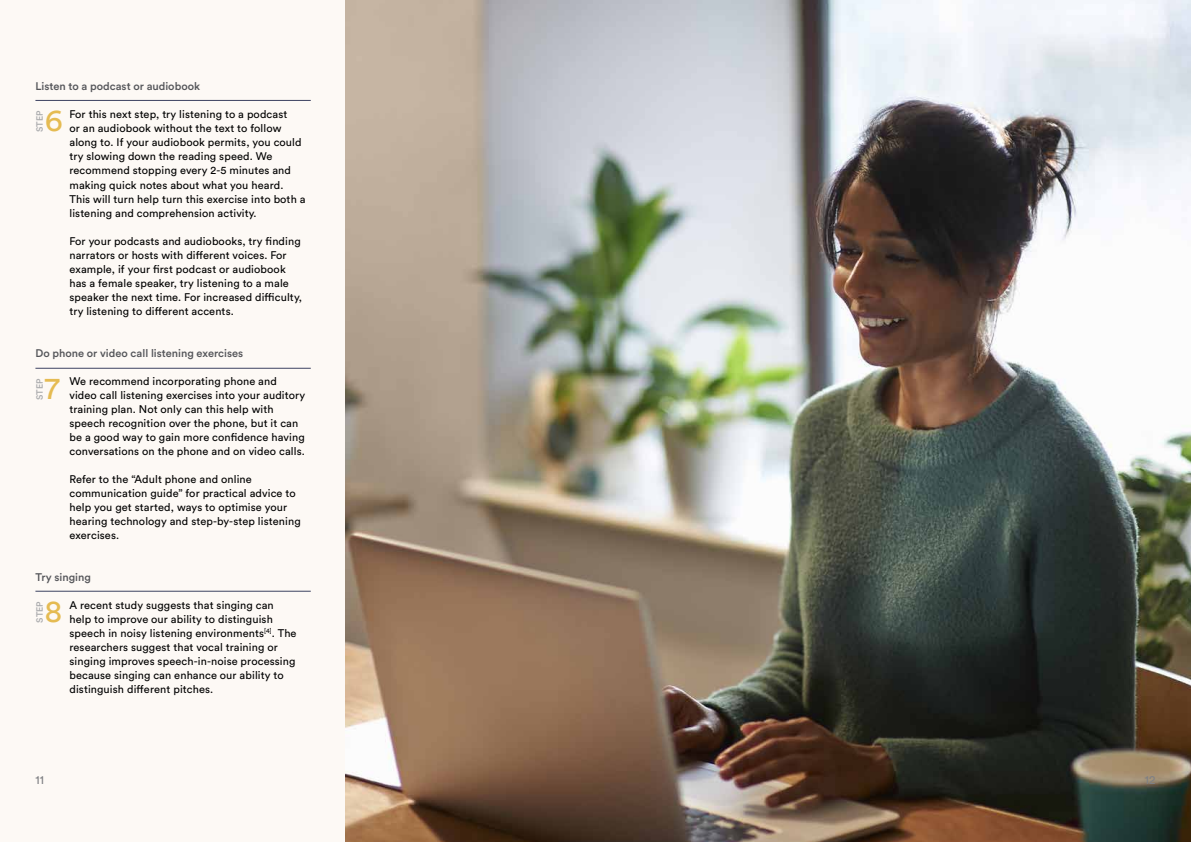
<style>
.page{position:relative;width:1191px;height:842px;background:#fff}
.page>*{position:absolute;margin:0;border:0;box-sizing:border-box;transform-origin:0 0}
.t1{font:31px "Circular Std";color:#e5bb52}
.t2{font:12px "Circular Std";color:#7f8084}
.t3{font:11px/14px "Circular Std";letter-spacing:.01em;color:#000}
.t4{font:500 11px "Circular Std";color:#55565a}
.t5{font:500 9px "Circular Std";color:#aaabad}
</style>
<div class="page">
<div style="left:0;top:0;width:595px;height:842px;background:#fdf9f5"></div>
<img style="left:346px;top:0;width:845px;height:842px">
<hr style="left:35px;top:100px;width:276px;height:1px;background:#3c4261">
<hr style="left:35px;top:368px;width:276px;height:1px;background:#3c4261">
<hr style="left:35px;top:591px;width:276px;height:1px;background:#3c4261">
<p class="t4" style="left:35px;top:80px;width:166px">Listen to a podcast or audiobook</p>
<p class="t3" style="left:69px;top:107px;width:238px">For this next step, try listening to a podcast<br>or an audiobook without the text to follow along to. If your audiobook permits, you could try slowing down the reading speed. We recommend stopping every 2-5 minutes and making quick notes about what you heard.<br>This will turn help turn this exercise into both a listening and comprehension activity.</p>
<p class="t3" style="left:69px;top:233px;width:234px">For your podcasts and audiobooks, try finding narrators or hosts with different voices. For example, if your first podcast or audiobook has a female speaker, try listening to a male speaker the next time. For increased difficulty, try listening to different accents.</p>
<p class="t4" style="left:35px;top:346px;width:209px">Do phone or video call listening exercises</p>
<p class="t3" style="left:69px;top:373px;width:237px">We recommend incorporating phone and video call listening exercises into your auditory training plan. Not only can this help with speech recognition over the phone, but it can be a good way to gain more confidence having conversations on the phone and on video calls.</p>
<p class="t3" style="left:69px;top:472px;width:233px">Refer to the “Adult phone and online communication guide” for practical advice to help you get started, ways to optimise your hearing technology and step-by-step listening exercises.</p>
<p class="t4" style="left:35px;top:570px;width:57px">Try singing</p>
<p class="t3" style="left:69px;top:598px;width:229px">A recent study suggests that singing can help to improve our ability to distinguish speech in noisy listening environments<sup>[4]</sup>. The researchers suggest that vocal training or singing improves speech-in-noise processing because singing can enhance our ability to distinguish different pitches.</p>
<h1 class="t1" style="left:45px;top:102px;width:19px">6</h1>
<p class="t5" style="left:34px;top:132px;width:23px;rotate:-90deg">STEP</p>
<p class="t5" style="left:34px;top:400px;width:23px;rotate:-90deg">STEP</p>
<h1 class="t1" style="left:45px;top:369px;width:16px">7</h1>
<h1 class="t1" style="left:45px;top:592px;width:19px">8</h1>
<p class="t5" style="left:34px;top:623px;width:23px;rotate:-90deg">STEP</p>
<p class="t2" style="left:35px;top:772px;width:10px">11</p>
<p class="t2" style="left:1144px;top:772px;width:12px">12</p>
</div>
